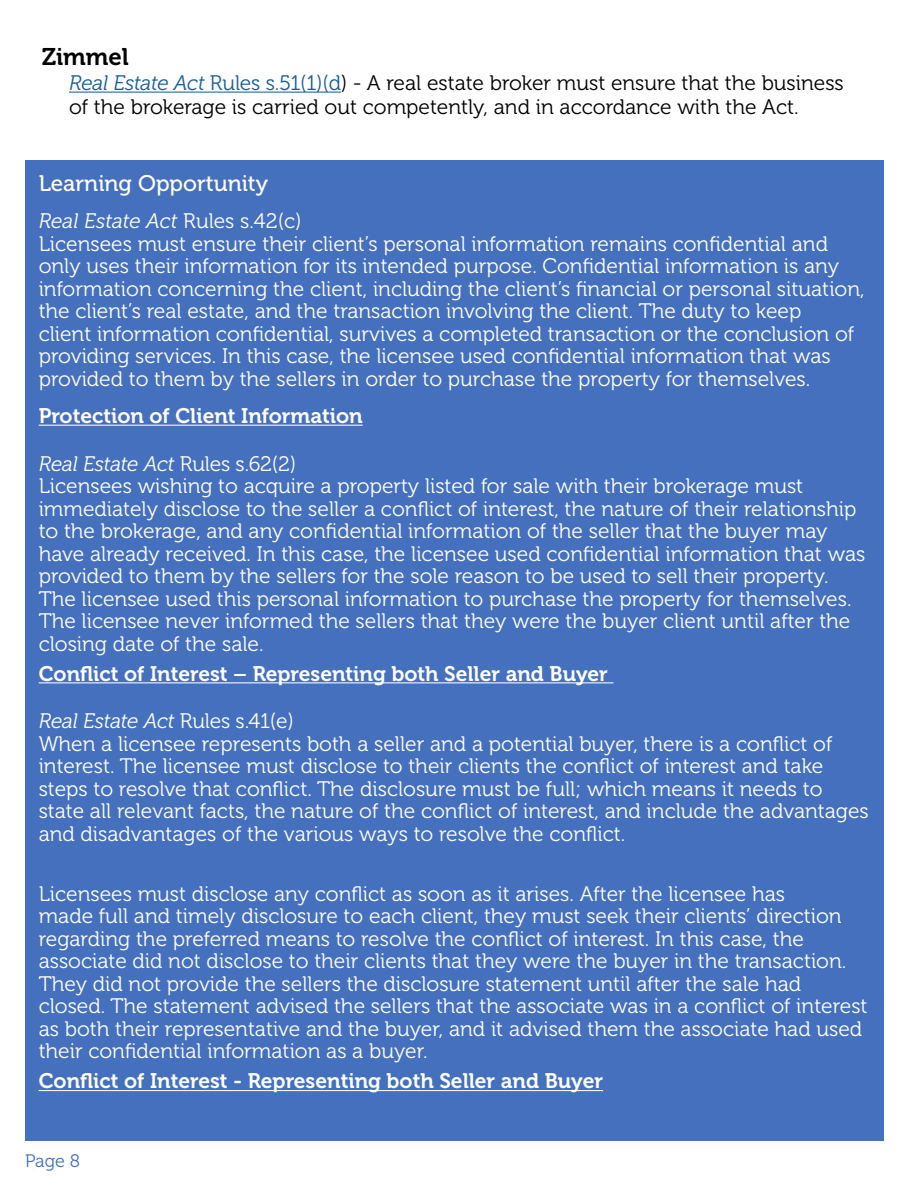
<style>
.page{position:relative;width:918px;height:1188px;background:#fff}
.page>*{position:absolute;margin:0;border:0;box-sizing:border-box;transform-origin:0 0}
.bullets{font:24px "Museo 700";color:#000}
.Heading_2{font:22.5px "Museo 500";color:#fff}
.Learning_Opportunity{font:21px/22.5px "Museo 300";color:#fff}
.Heading_2-2{font:21px/22.5px "Museo 300";color:#fff}
.t1{font:21px/24px "Museo 300";color:#000}
.Learning_Opportunity-2{font:21px "Museo 700";color:#fff}
.t2{font:18px "Museo 300";color:#4570bd}
.s1{font-style:italic;color:#fff}
.s2{font-style:italic;color:#175d9e}
.s3{color:#175d9e}
.s4{font-style:italic}
</style>
<div class="page">
<hr style="left:69px;top:92px;width:272px;height:1px;background:#175d9e">
<div style="left:25px;top:160px;width:859px;height:981px;background:#4570bd"></div>
<hr style="left:39px;top:425px;width:324px;height:1px;background:#fff">
<hr style="left:39px;top:682px;width:575px;height:1px;background:#fff">
<hr style="left:39px;top:1090px;width:564px;height:1px;background:#fff">
<p class="bullets" style="left:42px;top:43px;width:88px">Zimmel</p>
<p class="t1" style="left:69px;top:71px;width:776px;text-indent:-27px"><span class="s1">•</span> <span class="s2">Real Estate Act</span> <span class="s3">Rules s.51(1)(d</span>) - A real estate broker must ensure that the business of the brokerage is carried out competently, and in accordance with the Act.</p>
<p class="Heading_2" style="left:39px;top:171px;width:231px">Learning Opportunity</p>
<p class="Heading_2-2" style="left:39px;top:210px;width:828px"><span class="s4">Real Estate Act</span> Rules s.42(c)<br>Licensees must ensure their client’s personal information remains confidential and only uses their information for its intended purpose. Confidential information is any information concerning the client, including the client’s financial or personal situation, the client’s real estate, and the transaction involving the client. The duty to keep<br>client information confidential, survives a completed transaction or the conclusion of providing services. In this case, the licensee used confidential information that was provided to them by the sellers in order to purchase the property for themselves.</p>
<p class="Learning_Opportunity-2" style="left:39px;top:404px;width:326px">Protection of Client Information</p>
<p class="Learning_Opportunity" style="left:39px;top:453px;width:828px"><span class="s4">Real Estate Act</span> Rules s.62(2)<br>Licensees wishing to acquire a property listed for sale with their brokerage must immediately disclose to the seller a conflict of interest, the nature of their relationship to the brokerage, and any confidential information of the seller that the buyer may have already received. In this case, the licensee used confidential information that was provided to them by the sellers for the sole reason to be used to sell their property.<br>The licensee used this personal information to purchase the property for themselves.<br>The licensee never informed the sellers that they were the buyer client until after the closing date of the sale.</p>
<p class="Learning_Opportunity-2" style="left:39px;top:662px;width:571px">Conflict of Interest – Representing both Seller and Buyer</p>
<p class="Learning_Opportunity" style="left:39px;top:710px;width:832px"><span class="s4">Real Estate Act</span> Rules s.41(e)<br>When a licensee represents both a seller and a potential buyer, there is a conflict of interest. The licensee must disclose to their clients the conflict of interest and take steps to resolve that conflict. The disclosure must be full; which means it needs to state all relevant facts, the nature of the conflict of interest, and include the advantages and disadvantages of the various ways to resolve the conflict.</p>
<p class="Learning_Opportunity" style="left:39px;top:883px;width:830px">Licensees must disclose any conflict as soon as it arises. After the licensee has<br>made full and timely disclosure to each client, they must seek their clients’ direction regarding the preferred means to resolve the conflict of interest. In this case, the associate did not disclose to their clients that they were the buyer in the transaction.<br>They did not provide the sellers the disclosure statement until after the sale had closed. The statement advised the sellers that the associate was in a conflict of interest as both their representative and the buyer, and it advised them the associate had used their confidential information as a buyer.</p>
<p class="Learning_Opportunity-2" style="left:39px;top:1070px;width:566px">Conflict of Interest - Representing both Seller and Buyer</p>
<p class="t2" style="left:25px;top:1151px;width:57px">Page 8</p>
</div>
